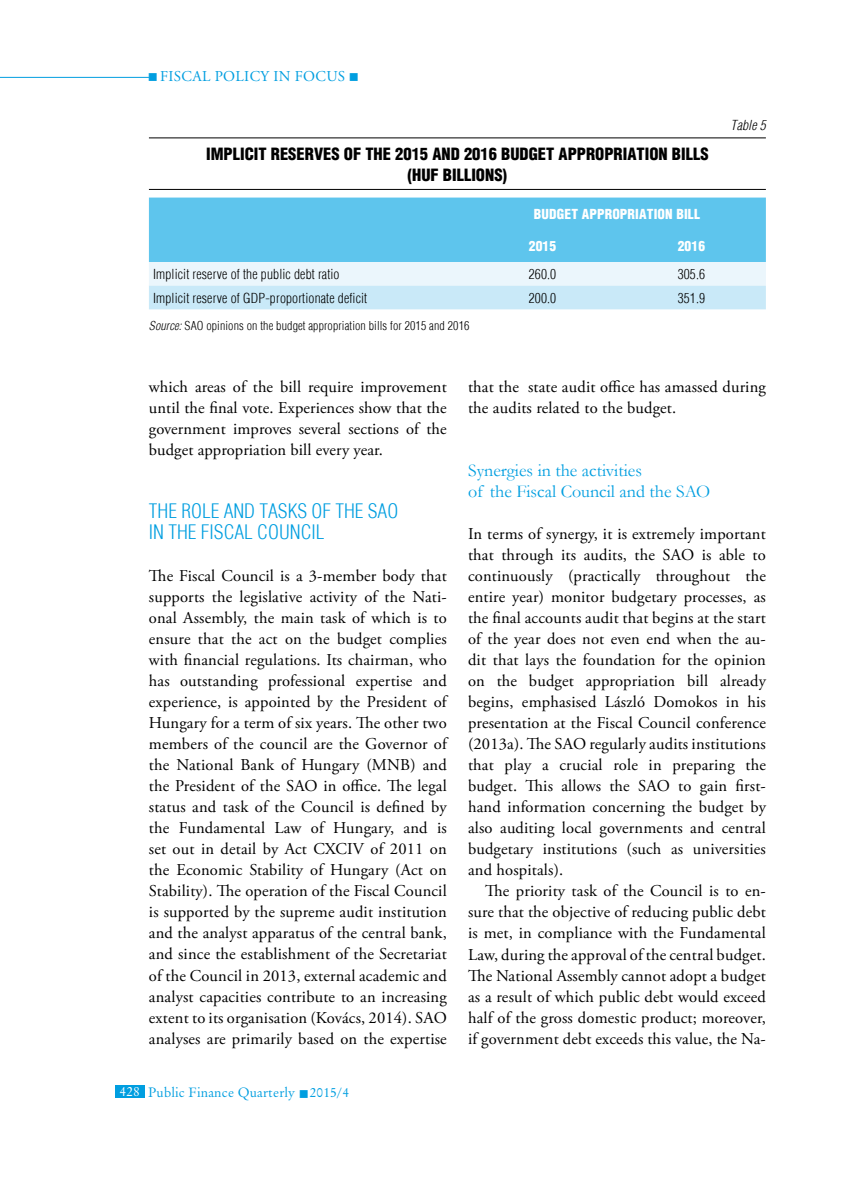
<style>
.page{position:relative;width:851px;height:1191px;background:#fff}
.page>*{position:absolute;margin:0;border:0;box-sizing:border-box;transform-origin:0 0}
.t1{font:300 condensed 19.5px "H Helvetica";color:#009ee0}
.t2{font:18px/21px "Garamond";color:#009ee0}
.t3{font:16.5px/21px "Adobe Garamond Pro";letter-spacing:.01em;color:#000;text-align:justify}
.t4{font:900 condensed 16.5px/21px "H Helvetica";color:#000}
.t5{font:15px "Adobe Garamond Pro";letter-spacing:.09em;color:#009ee0}
.t6{font:300 condensed 13.5px "H Helvetica";letter-spacing:.01em;color:#000}
.t7{font:13.5px "Original Garamond HU Normal";letter-spacing:.01em;color:#009ee0}
.t8{font:900 condensed 13.5px "H Helvetica";letter-spacing:.01em;color:#fff}
.t9{font:italic 300 condensed 13.5px "H Helvetica";letter-spacing:.01em;color:#000}
.t10{font:300 condensed 12px "H Helvetica";letter-spacing:.01em;color:#000}
.s1{font-style:italic}
.s2{color:#fff}
</style>
<div class="page">
<hr style="left:0;top:77px;width:149px;height:1px;background:#009ee0">
<div style="left:115px;top:1084px;width:30px;height:13px;background:#009ee0"></div>
<hr style="left:149px;top:137px;width:616px;height:1px;background:#000">
<hr style="left:149px;top:189px;width:616px;height:1px;background:#000">
<svg style="left:149px;top:197px;width:616px;height:112px;background:#92d7f2"></svg>
<p class="t5" style="left:148px;top:67px;width:213px">■ Fiscal Policy in Focus ■</p>
<p class="t4" style="left:407px;top:143px;width:302px;text-indent:-201px">IMPLICIT RESERVES OF THE 2015 AND 2016 BUDGET APPROPRIATION BILLS (HUF</p>
<p class="t4" style="left:443px;top:164px;width:66px">BILLIONS)</p>
<p class="t8" style="left:533px;top:206px;width:9px">BUDGET</p>
<p class="t8" style="left:581px;top:206px;width:16px">APPROPRI</p>
<p class="t8" style="left:639px;top:206px;width:15px">ATION</p>
<p class="t8" style="left:676px;top:206px;width:7px">BILL</p>
<p class="t8" style="left:528px;top:238px;width:29px">2015</p>
<p class="t8" style="left:677px;top:238px;width:29px">2016</p>
<p class="t6" style="left:153px;top:266px;width:188px">Implicit reserve of the public debt ratio</p>
<p class="t6" style="left:528px;top:266px;width:29px">260.0</p>
<p class="t6" style="left:677px;top:266px;width:29px">305.6</p>
<p class="t6" style="left:153px;top:290px;width:215px">Implicit reserve of GDP-proportionate deficit</p>
<p class="t6" style="left:528px;top:290px;width:29px">200.0</p>
<p class="t6" style="left:677px;top:290px;width:29px">351.9</p>
<p class="t10" style="left:149px;top:319px;width:322px"><span class="s1">Source:</span> SAO opinions on the budget appropriation bills for 2015 and 2016</p>
<p class="t9" style="left:730px;top:117px;width:37px">Table 5</p>
<p class="t3" style="left:149px;top:377px;width:299px">which areas of the bill require improvement until the final vote. Experiences show that the government improves several sections of the budget appropriation bill every year.</p>
<p class="t1" style="left:149px;top:500px;width:86px">The role and</p>
<p class="t1" style="left:259px;top:500px;width:11px">tasks</p>
<p class="t1" style="left:311px;top:500px;width:88px">of the SAO</p>
<p class="t1" style="left:149px;top:521px;width:70px">in the Fiscal</p>
<p class="t1" style="left:257px;top:521px;width:42px">Council</p>
<p class="t3" style="left:149px;top:566px;width:299px">The Fiscal Council is a 3-member body that supports the legislative activity of the Nati&shy;onal Assembly, the main task of which is to ensure that the act on the budget complies with financial regulations. Its chairman, who has outstanding professional expertise and experience, is appointed by the President of Hungary for a term of six years. The other two members of the council are the Governor of the National Bank of Hungary (MNB) and the President of the SAO</p>
<p class="t3" style="left:149px;top:776px;width:299px;text-align:left;text-indent:175px">in office. The legal status and task of the Council is defined by the Fundamental Law of Hungary, and is set out in detail by Act CXCIV of 2011 on the Economic Stability of Hungary (Act on Stability). The operation of the Fiscal Council is supported by the supreme audit institution and the analyst apparatus of the central bank, and since the establishment of the Secretariat of the Council in 2013, external academic and analyst capacities contribute to an increasing extent to its organisation (Kovács, 2014). SAO analyses are primarily based on the expertise</p>
<p class="t7" style="left:120px;top:1084px;width:231px"><span class="s2">428</span> Public Finance Quarterly ■ 2015/4</p>
<p class="t3" style="left:468px;top:377px;width:299px">that the state audit office has amassed during the audits related to the budget.</p>
<p class="t2" style="left:468px;top:459px;width:243px">Synergies in the activities<br>of the Fiscal Council and the SAO</p>
<p class="t3" style="left:468px;top:524px;width:299px">In terms of synergy, it is extremely important that through its audits, the SAO</p>
<p class="t3" style="left:468px;top:545px;width:299px;text-indent:234px">is able to continuously (practically throughout the entire year) monitor budgetary processes, as the final accounts audit that begins at the start of the year does not even end when the au&shy;dit that lays the foundation for the opinion on the budget appropriation bill already begins, emphasised László Domokos in his presentation at the Fiscal Council conference (2013a). The SAO</p>
<p class="t3" style="left:468px;top:734px;width:299px;text-indent:121px">regularly audits institutions that play a crucial role in preparing the budget. This allows the SAO</p>
<p class="t3" style="left:468px;top:776px;width:299px;text-indent:210px">to gain first&shy;hand information concerning the budget by also auditing local governments and central budgetary institutions (such as universities and hospitals).</p>
<p class="t3" style="left:468px;top:881px;width:299px;text-indent:17px">The priority task of the Council is to en&shy;sure that the objective of reducing public debt is met, in compliance with the Fundamental Law, during the approval of the central budget.<br>The National Assembly cannot adopt a budget as a result of which public debt would exceed half of the gross domestic product; moreover, if government debt exceeds this value, the Na-</p>
</div>
